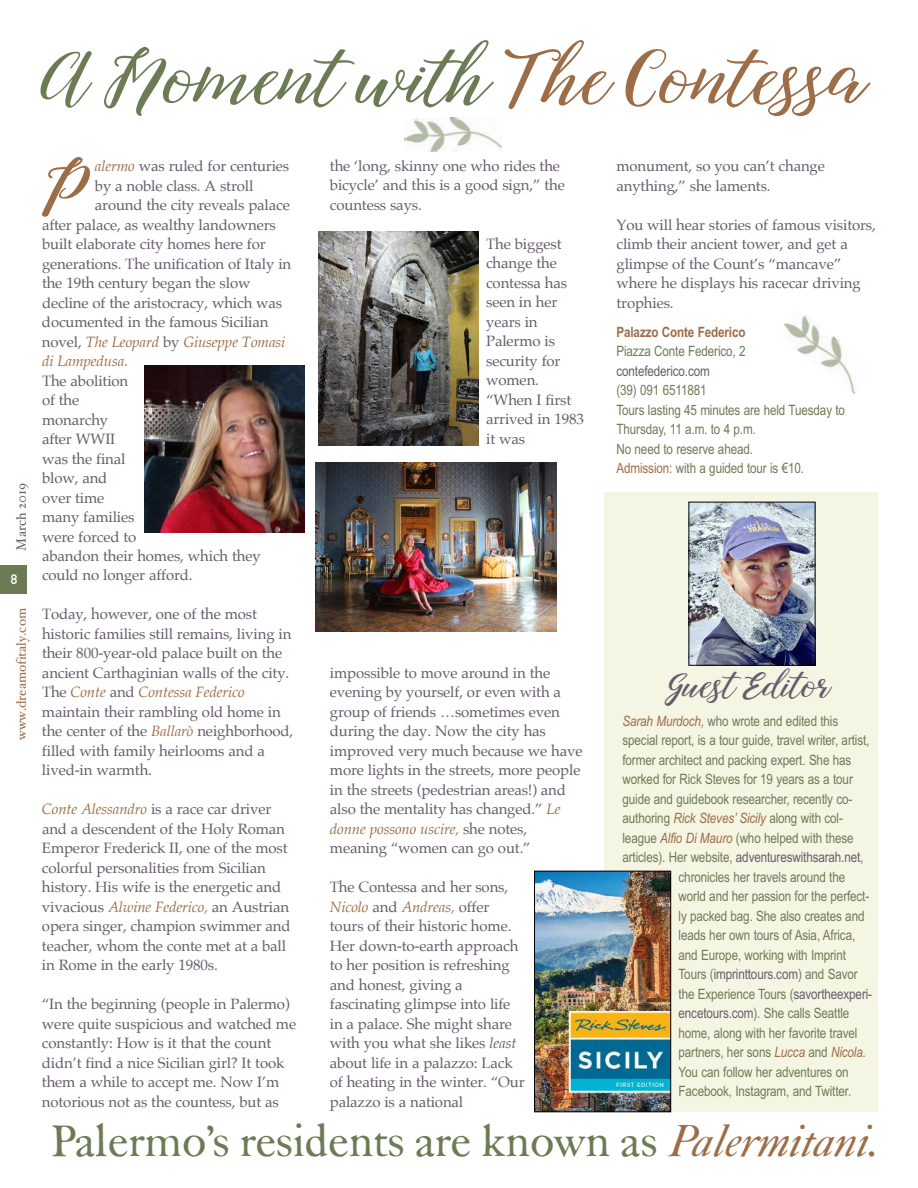
<style>
.page{position:relative;width:918px;height:1188px;background:#fff}
.page>*{position:absolute;margin:0;border:0;box-sizing:border-box;transform-origin:0 0}
.t1{font:76.5px "Nightcall";letter-spacing:-.01em;color:#6d7b55}
.t2{font:72.3px "Nightcall";color:#9d6d47}
.t3{font:46.5px "F Caslon Thirty ITC";letter-spacing:-.01em;color:#6d7b55}
.t4{font:36px "Nightcall";letter-spacing:-.01em;color:#675b6a}
.t5{font:15px/19.5px "Palatino";letter-spacing:-.01em;color:#675b6a}
.t6{font:italic 15px "Palatino";letter-spacing:-.01em;color:#9d6d47}
.t7{font:14.25px/19.5px "Arial Narrow";letter-spacing:-.01em;color:#6d7b55}
.t8{font:14.25px "Arial Narrow";letter-spacing:-.01em;color:#675b6a}
.t9{font:700 14.25px "Arial Narrow";letter-spacing:-.01em;color:#9d6d47}
.t10{font:13.5px "Hoefler Text";color:#9d6d47}
.t11{font:13.5px "Hoefler Text";color:#675b6a}
.t12{font:13.5px "DIN Mittelschrift";color:#fff}
.s1{color:#9d6d47}
.s2{font-style:italic;color:#9d6d47}
.s3{font-style:normal;color:#675b6a}
.s4{font-style:italic}
.s5{color:#6d7b55}
.s6{color:#675b6a}
</style>
<div class="page">
<img style="left:404px;top:117px;width:98px;height:35px">
<div style="left:0;top:566px;width:27px;height:28px;background:#6d7b55"></div>
<img style="left:318px;top:231px;width:161px;height:214px">
<img style="left:145px;top:365px;width:159px;height:168px">
<div style="left:604px;top:493px;width:273px;height:619px;background:#f5f5e4"></div>
<img style="left:690px;top:504px;width:123px;height:160px">
<div style="left:688px;top:502px;width:127px;height:164px;border:1px solid #000"></div>
<img style="left:536px;top:873px;width:133px;height:237px">
<div style="left:534px;top:871px;width:137px;height:241px;border:1px solid #000"></div>
<img style="left:315px;top:463px;width:241px;height:168px">
<img style="left:783px;top:315px;width:73px;height:79px">
<h1 class="t1" style="left:40px;top:45px;width:827px">A Moment with <span class="s1">The Contessa</span></h1>
<p class="t11" style="left:13px;top:551px;width:69px;rotate:-90deg">March 2019</p>
<p class="t12" style="left:11px;top:574px;width:8px">8</p>
<p class="t10" style="left:13px;top:740px;width:133px;rotate:-90deg">www.dreamofitaly.com</p>
<h2 class="t2" style="left:42px;top:155px;width:48px">P</h2>
<p class="t5" style="left:95px;top:157px;width:196px"><span class="s2">alermo</span> was ruled for centuries</p>
<p class="t5" style="left:95px;top:177px;width:160px">by a noble class. A stroll</p>
<p class="t5" style="left:95px;top:196px;width:196px">around the city reveals palace</p>
<p class="t5" style="left:42px;top:216px;width:235px">after palace, as wealthy landowners</p>
<p class="t5" style="left:42px;top:235px;width:225px">built elaborate city homes here for</p>
<p class="t5" style="left:42px;top:255px;width:251px">generations. The unification of Italy in</p>
<p class="t5" style="left:42px;top:274px;width:210px">the 19th century began the slow</p>
<p class="t5" style="left:42px;top:294px;width:242px">decline of the aristocracy, which was</p>
<p class="t5" style="left:42px;top:313px;width:228px">documented in the famous Sicilian</p>
<p class="t6" style="left:42px;top:334px;width:245px"><span class="s3">novel,</span> The Leopard <span class="s3">by</span> Giuseppe Tomasi</p>
<p class="t6" style="left:42px;top:354px;width:88px">di Lampedusa.</p>
<p class="t5" style="left:42px;top:372px;width:220px">The abolition<br>of the<br>monarchy<br>after WWII<br>was the final<br>blow, and<br>over time<br>many families<br>were forced to<br>abandon their homes, which they could no longer afford.</p>
<p class="t5" style="left:42px;top:606px;width:253px">Today, however, one of the most historic families still remains, living in their 800-year-old palace built on the ancient Carthaginian walls of the city.<br>The <span class="s2">Conte</span> and <span class="s2">Contessa Federico </span>maintain their rambling old home in the center of the <span class="s2">Ballarò</span> neighborhood, filled with family heirlooms and a lived-in warmth.</p>
<p class="t5" style="left:42px;top:801px;width:250px"><span class="s2">Conte Alessandro</span> is a race car driver and a descendent of the Holy Roman Emperor Frederick II, one of the most colorful personalities from Sicilian history. His wife is the energetic and vivacious <span class="s2">Alwine Federico,</span> an Austrian opera singer, champion swimmer and teacher, whom the conte met at a ball in Rome in the early 1980s.</p>
<p class="t5" style="left:42px;top:996px;width:256px">“In the beginning (people in Palermo) were quite suspicious and watched me constantly: How is it that the count didn’t find a nice Sicilian girl? It took them a while to accept me. Now I’m notorious not as the countess, but as</p>
<p class="t5" style="left:330px;top:157px;width:237px">the ‘long, skinny one who rides the bicycle’ and this is a good sign,” the countess says.</p>
<p class="t5" style="left:486px;top:235px;width:99px">The biggest change the contessa has seen in her years in<br>Palermo is security for women. “When I first arrived in 1983 it was</p>
<p class="t5" style="left:616px;top:157px;width:210px">monument, so you can’t change anything,” she laments.</p>
<p class="t5" style="left:616px;top:216px;width:261px">You will hear stories of famous visitors, climb their ancient tower, and get a glimpse of the Count’s “mancave” where he displays his racecar driving trophies.</p>
<p class="t9" style="left:616px;top:323px;width:131px">Palazzo Conte Federico</p>
<p class="t7" style="left:616px;top:342px;width:131px">Piazza Conte Federico, 2</p>
<p class="t8" style="left:616px;top:362px;width:95px">contefederico.com</p>
<p class="t7" style="left:616px;top:381px;width:230px">(39) 091 6511881<br>Tours lasting 45 minutes are held Tuesday to<br>Thursday, 11 a.m. to 4 p.m.<br>No need to reserve ahead.<br><span class="s1">Admission:</span> with a guided tour is €10.</p>
<p class="t5" style="left:330px;top:664px;width:254px">impossible to move around in the evening by yourself, or even with a group of friends …sometimes even during the day. Now the city has improved very much because we have more lights in the streets, more people in the streets (pedestrian areas!) and also the mentality has changed.” <span class="s2">Le donne possono uscire,</span> she notes, meaning “women can go out.”</p>
<p class="t5" style="left:330px;top:879px;width:196px">The Contessa and her sons,<br><span class="s2">Nicolo</span> and <span class="s2">Andreas,</span> offer tours of their historic home.<br>Her down-to-earth approach to her position is refreshing and honest, giving a fascinating glimpse into life in a palace. She might share with you what she likes <span class="s4">least </span>about life in a palazzo: Lack of heating in the winter. “Our palazzo is a national</p>
<h3 class="t4" style="left:665px;top:669px;width:167px">Guest Editor</h3>
<p class="t7" style="left:622px;top:711px;width:217px"><span class="s2">Sarah Murdoch,</span> who wrote and edited this</p>
<p class="t7" style="left:623px;top:731px;width:248px">special report, is a tour guide, travel writer, artist,</p>
<p class="t7" style="left:623px;top:750px;width:230px">former architect and packing expert. She has</p>
<p class="t7" style="left:623px;top:770px;width:232px">worked for Rick Steves for 19 years as a tour</p>
<p class="t7" style="left:623px;top:789px;width:231px">guide and guidebook researcher, recently co-</p>
<p class="t7" style="left:623px;top:809px;width:222px">authoring <span class="s2">Rick Steves’ Sicily</span> along with col-</p>
<p class="t7" style="left:623px;top:828px;width:233px">league <span class="s2">Alfio Di Mauro</span> (who helped with these</p>
<p class="t8" style="left:623px;top:849px;width:243px"><span class="s5">articles). Her website,</span> adventureswithsarah.net<span class="s5">,</span></p>
<p class="t7" style="left:679px;top:867px;width:168px">chronicles her travels around the</p>
<p class="t7" style="left:679px;top:887px;width:192px">world and her passion for the perfect-</p>
<p class="t7" style="left:679px;top:906px;width:187px">ly packed bag. She also creates and</p>
<p class="t7" style="left:679px;top:926px;width:178px">leads her own tours of Asia, Africa,</p>
<p class="t7" style="left:679px;top:945px;width:169px">and Europe, working with Imprint</p>
<p class="t8" style="left:679px;top:966px;width:181px"><span class="s5">Tours (</span>imprinttours.com<span class="s5">) and Savor</span></p>
<p class="t7" style="left:679px;top:984px;width:195px">the Experience Tours (<span class="s6">savortheexperi-</span></p>
<p class="t7" style="left:679px;top:1004px;width:172px"><span class="s6">encetours.com</span>). She calls Seattle</p>
<p class="t7" style="left:679px;top:1023px;width:180px">home, along with her favorite travel</p>
<p class="t7" style="left:679px;top:1043px;width:189px">partners, her sons <span class="s2">Lucca</span> and <span class="s2">Nicola.</span></p>
<p class="t7" style="left:679px;top:1062px;width:171px">You can follow her adventures on</p>
<p class="t7" style="left:679px;top:1082px;width:174px">Facebook, Instagram, and Twitter.</p>
<h3 class="t3" style="left:50px;top:1124px;width:828px">Palermo’s residents are known as <span class="s2">Palermitani.</span></h3>
</div>
